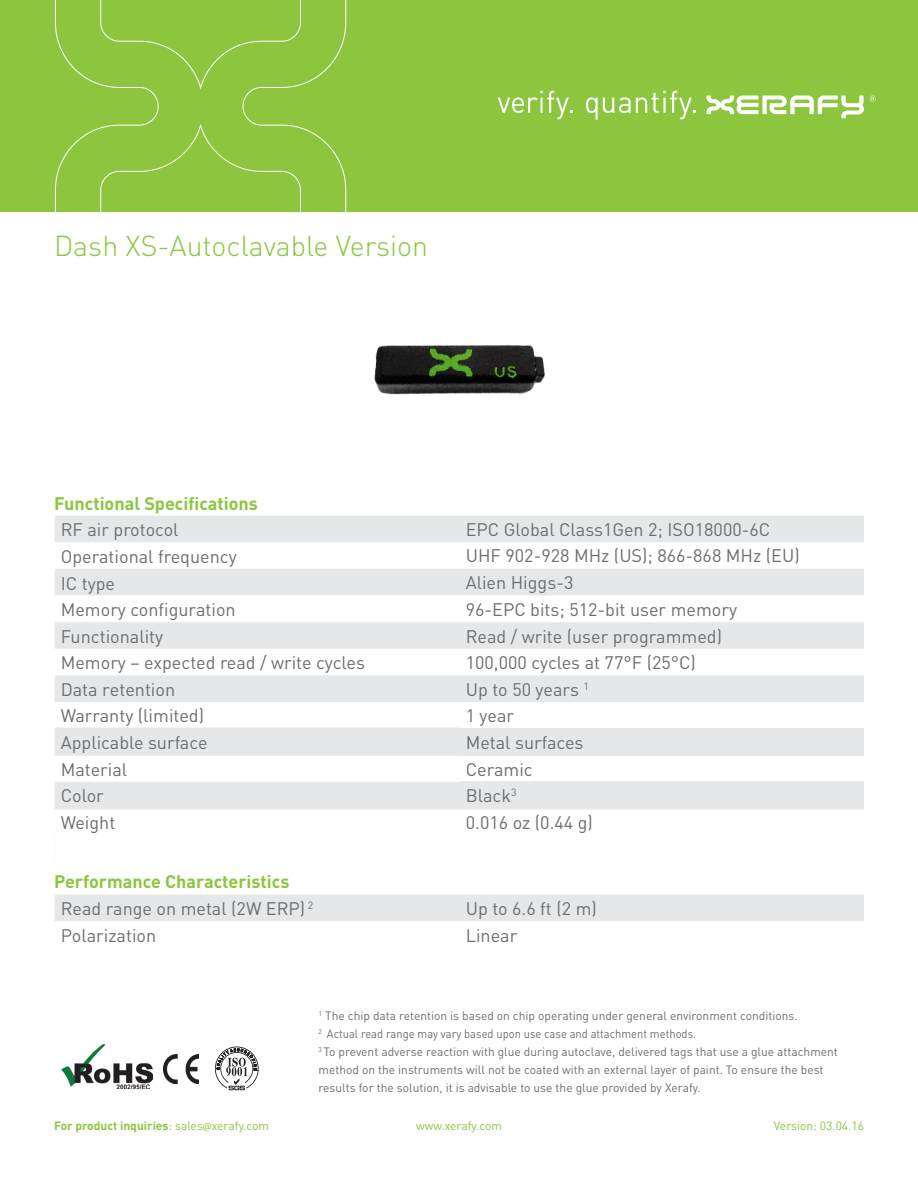
<style>
.page{position:relative;width:918px;height:1188px;background:#fff}
.page>*{position:absolute;margin:0;border:0;box-sizing:border-box;transform-origin:0 0}
.t1{font:300 28.5px "DIN";color:#8bc63e}
.t2{font:18px/26.7px "DIN";color:#6c6d70}
.t3{font:700 18px "DIN";color:#8bc63e}
.t4{font:12px/18px "DIN";color:#6c6d70}
.t5{font:12px "DIN";color:#6c6d70;scale:.93 1}
.t6{font:700 12px "DIN";color:#8bc63e}
.t7{font:12px "DIN";color:#8bc63e}
.s1{font-weight:400}
.s2{font-family:"Myriad Pro";font-weight:400}
</style>
<div class="page">
<div style="left:0;top:0;width:918px;height:211px;background:#8bc63e"></div>
<svg style="left:55px;top:0;width:291px;height:212px"></svg>
<svg style="left:55px;top:516px;width:809px;height:292px;fill:#e6e7e9"></svg>
<hr style="left:460px;top:728px;width:404px;height:1px;background:#e6e7e9">
<hr style="left:55px;top:728px;width:405px;height:1px;background:#e6e7e9">
<hr style="left:460px;top:755px;width:404px;height:1px;background:#e6e7e9">
<hr style="left:55px;top:754px;width:405px;height:2px;background:#e6e7e9">
<hr style="left:460px;top:781px;width:404px;height:2px;background:#e6e7e9">
<hr style="left:55px;top:808px;width:405px;height:1px;background:#e6e7e9">
<hr style="left:460px;top:808px;width:404px;height:1px;background:#e6e7e9">
<hr style="left:55px;top:834px;width:405px;height:2px;background:#e6e7e9">
<hr style="left:460px;top:834px;width:404px;height:2px;background:#e6e7e9">
<div style="left:55px;top:894px;width:809px;height:27px;background:#e6e7e9"></div>
<img style="left:61px;top:1044px;width:91px;height:45px">
<img style="left:163px;top:1055px;width:35px;height:29px">
<svg style="left:498px;top:91px;width:75px;height:28px"></svg>
<svg style="left:586px;top:91px;width:110px;height:29px"></svg>
<svg style="left:707px;top:96px;width:157px;height:22px"></svg>
<svg style="left:870px;top:95px;width:6px;height:7px"></svg>
<img style="left:374px;top:345px;width:171px;height:50px">
<img style="left:55px;top:835px;width:809px;height:1px">
<svg style="left:215px;top:1047px;width:44px;height:43px"></svg>
<p class="t1" style="left:54px;top:228px;width:376px">Dash XS-Autoclavable Version</p>
<p class="t3" style="left:54px;top:491px;width:205px">Functional Specifications</p>
<p class="t2" style="left:61px;top:516px;width:306px">RF air protocol<br>Operational frequency<br>IC type<br>Memory configuration<br>Functionality<br>Memory – expected read / write cycles<br>Data retention</p>
<p class="t2" style="left:466px;top:516px;width:335px">EPC Global Class1Gen 2; ISO18000-6C<br>UHF 902-928 MHz (US); 866-868 MHz (EU)<br>Alien Higgs-3<br>96-EPC bits; 512-bit user memory<br>Read / write (user programmed)<br>100,000 cycles at 77°F (25°C)<br>Up to 50 years <sup>1</sup></p>
<p class="t2" style="left:61px;top:702px;width:145px">Warranty (limited)</p>
<p class="t2" style="left:466px;top:702px;width:50px">1 year</p>
<p class="t2" style="left:61px;top:729px;width:148px">Applicable surface</p>
<p class="t2" style="left:466px;top:729px;width:119px">Metal surfaces</p>
<p class="t2" style="left:61px;top:755px;width:68px">Material</p>
<p class="t2" style="left:466px;top:755px;width:69px">Ceramic</p>
<p class="t2" style="left:61px;top:782px;width:45px">Color</p>
<p class="t2" style="left:466px;top:782px;width:52px">Black<sup>3</sup></p>
<p class="t2" style="left:61px;top:809px;width:56px">Weight</p>
<p class="t2" style="left:466px;top:809px;width:129px">0.016 oz (0.44 g)</p>
<p class="t3" style="left:54px;top:870px;width:237px">Performance Characteristics</p>
<p class="t2" style="left:61px;top:895px;width:254px">Read range on metal (2W ERP) <sup>2</sup></p>
<p class="t2" style="left:466px;top:895px;width:133px">Up to 6.6 ft (2 m)</p>
<p class="t2" style="left:61px;top:922px;width:97px">Polarization</p>
<p class="t2" style="left:466px;top:922px;width:53px">Linear</p>
<p class="t4" style="left:319px;top:1006px;width:481px"><sup>1</sup> The chip data retention is based on chip operating under general environment conditions.</p>
<p class="t5" style="left:319px;top:1026px;width:408px"><sup>2</sup> Actual read range may vary based upon use case and attachment methods.</p>
<p class="t4" style="left:319px;top:1042px;width:521px"><sup>3</sup> To prevent adverse reaction with glue during autoclave, delivered tags that use a glue attachment method on the instruments will not be coated with an external layer of paint. To ensure the best results for the solution, it is advisable to use the glue provided by Xerafy.</p>
<p class="t6" style="left:54px;top:1118px;width:217px">For product inquiries<span class="s1">: sales</span><span class="s2">@</span><span class="s1">xerafy.com</span></p>
<p class="t7" style="left:416px;top:1118px;width:87px">www.xerafy.com</p>
<p class="t7" style="left:774px;top:1118px;width:92px">Version: 03.04.16</p>
</div>
